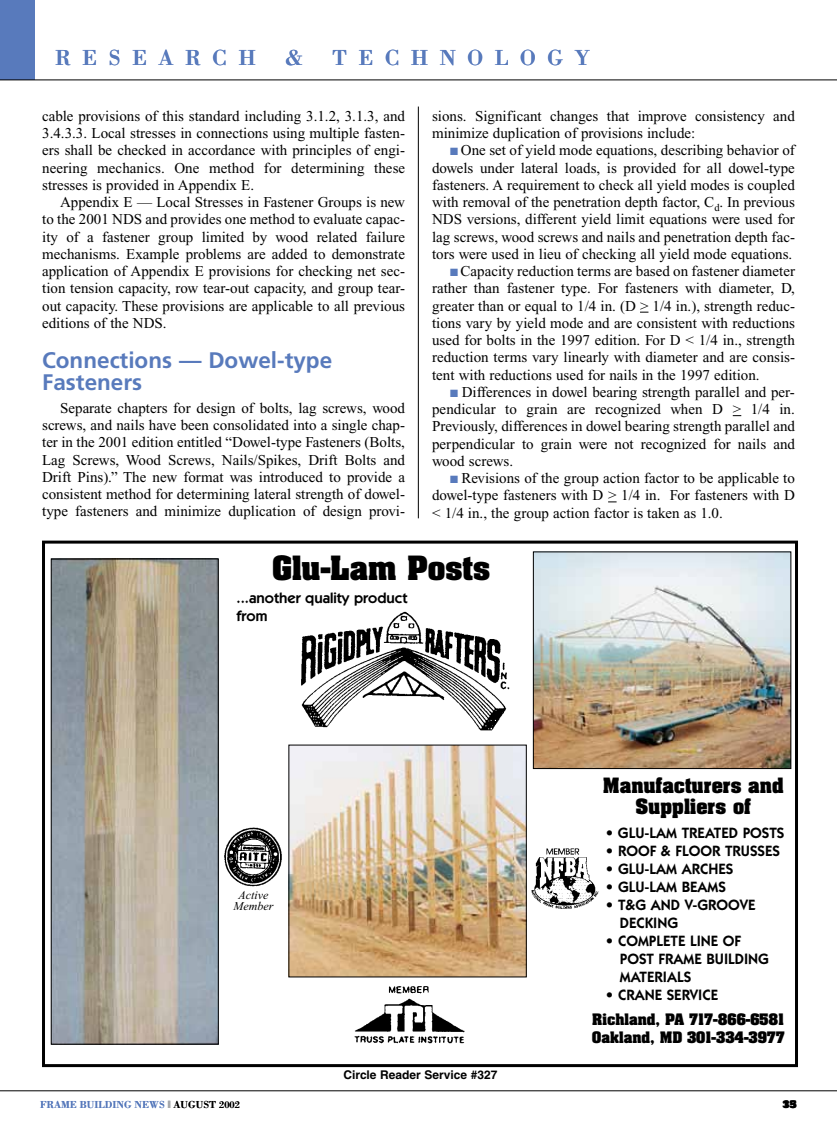
<style>
.page{position:relative;width:837px;height:1134px;background:#fff}
.page>*{position:absolute;margin:0;border:0;box-sizing:border-box;transform-origin:0 0}
.t1{font:700 28.5px "Aachen";color:#000}
.t2{font:700 22.5px/22.5px "Frutiger";color:#587abc}
.t3{font:22.5px "Bodoni";letter-spacing:.5em;color:#587abc}
.t4{font:700 18px/21px "Aachen";color:#000;text-align:center}
.t5{font:15px/17.2px "Times New Roman";color:#000;text-align:justify}
.t6{font:600 15px/18px "Itc Kabel";color:#000}
.t7{font:700 13.5px/18px "Aachen";color:#000}
.t8{font:700 12px "Helvetica";color:#000}
.t9{font:italic 12px/10.5px "Times New Roman";color:#000;text-align:center}
.t10{font:10.5px "Bodoni";color:#587abc}
.t11{font:10.5px "Bodoni";color:#000}
.t12{font:900 10.5px "Univers";color:#000}
.s1{color:#587abc}
.s2{color:#a7a9ac}
.s3{color:#000}
</style>
<div class="page">
<div style="left:0;top:0;width:34px;height:80px;background:#587abc"></div>
<hr style="left:0;top:80px;width:837px;height:1px;background:#000">
<hr style="left:0;top:1091px;width:837px;height:1px;background:#000">
<hr style="left:418px;top:107px;width:1px;height:411px;background:#000">
<div style="left:42px;top:541px;width:756px;height:526px;border:3px solid #000"></div>
<img style="left:53px;top:561px;width:164px;height:482px">
<div style="left:51px;top:559px;width:168px;height:486px;border:1px solid #000"></div>
<img style="left:301px;top:611px;width:209px;height:120px">
<img style="left:291px;top:747px;width:234px;height:228px">
<img style="left:535px;top:554px;width:254px;height:213px">
<div style="left:533px;top:552px;width:258px;height:217px;border:1px solid #000"></div>
<img style="left:224px;top:827px;width:58px;height:59px">
<img style="left:531px;top:848px;width:68px;height:61px">
<img style="left:354px;top:986px;width:111px;height:58px">
<h2 class="t3" style="left:55px;top:44px;width:203px">RESEARCH</h2>
<h2 class="t3" style="left:285px;top:44px;width:20px">&amp;</h2>
<h2 class="t3" style="left:332px;top:44px;width:259px">TECHNOLOGY</h2>
<p class="t5" style="left:42px;top:107px;width:365px">cable provisions of this standard including 3.1.2, 3.1.3, and 3.4.3.3. Local stresses in connections using multiple fasten&shy;ers shall be checked in accordance with principles of engi&shy;neering mechanics. One method for determining these stresses is provided in Appendix E.</p>
<p class="t5" style="left:42px;top:194px;width:364px;text-indent:18px">Appendix E — Local Stresses in Fastener Groups is new to the 2001 NDS and provides one method to evaluate capac&shy;ity of a fastener group limited by wood related failure mechanisms. Example problems are added to demonstrate application of Appendix E provisions for checking net sec&shy;tion tension capacity, row tear-out capacity, and group tear&shy;out capacity. These provisions are applicable to all previous editions of the NDS.</p>
<h2 class="t2" style="left:42px;top:349px;width:292px">Connections — Dowel-type<br>Fasteners</h2>
<p class="t5" style="left:42px;top:399px;width:364px;text-indent:18px">Separate chapters for design of bolts, lag screws, wood screws, and nails have been consolidated into a single chap&shy;ter in the 2001 edition entitled “Dowel-type Fasteners (Bolts, Lag Screws, Wood Screws, Nails/Spikes, Drift Bolts and Drift Pins).” The new format was introduced to provide a consistent method for determining lateral strength of dowel&shy;type fasteners and minimize duplication of design provi-</p>
<p class="t5" style="left:432px;top:107px;width:364px">sions. Significant changes that improve consistency and minimize duplication of provisions include:</p>
<p class="t5" style="left:432px;top:142px;width:364px;text-indent:18px"><span class="s1">■</span> One set of yield mode equations, describing behavior of dowels under lateral loads, is provided for all dowel-type fasteners. A requirement to check all yield modes is coupled with removal of the penetration depth factor, C<sub>d</sub>. In previous NDS versions, different yield limit equations were used for lag screws, wood screws and nails and penetration depth fac&shy;tors were used in lieu of checking all yield mode equations.</p>
<p class="t5" style="left:432px;top:263px;width:364px;text-indent:18px"><span class="s1">■</span> Capacity reduction terms are based on fastener diameter rather than fastener type. For fasteners with diameter, D, greater than or equal to 1/4 in. (D &gt; 1/4 in.), strength reduc&shy;tions vary by yield mode and are consistent with reductions used for bolts in the 1997 edition. For D &lt; 1/4 in., strength reduction terms vary linearly with diameter and are consis&shy;tent with reductions used for nails in the 1997 edition.</p>
<p class="t5" style="left:432px;top:383px;width:364px;text-indent:18px"><span class="s1">■</span> Differences in dowel bearing strength parallel and per&shy;pendicular to grain are recognized when D &gt; 1/4 in.<br>Previously, differences in dowel bearing strength parallel and perpendicular to grain were not recognized for nails and wood screws.</p>
<p class="t5" style="left:432px;top:470px;width:364px;text-indent:18px"><span class="s1">■</span> Revisions of the group action factor to be applicable to dowel-type fasteners with D &gt; 1/4 in. For fasteners with D &lt; 1/4 in., the group action factor is taken as 1.0.</p>
<h1 class="t1" style="left:272px;top:548px;width:220px">Glu-Lam Posts</h1>
<p class="t6" style="left:237px;top:589px;width:172px">...another quality product from</p>
<p class="t9" style="left:233px;top:890px;width:41px">Active<br>Member</p>
<p class="t8" style="left:344px;top:1067px;width:156px">Circle Reader Service #327</p>
<p class="t4" style="left:603px;top:774px;width:182px">Manufacturers and<br>Suppliers of</p>
<p class="t6" style="left:606px;top:824px;width:180px">• GLU-LAM TREATED POSTS</p>
<p class="t6" style="left:606px;top:842px;width:176px">• ROOF &amp; FLOOR TRUSSES</p>
<p class="t6" style="left:606px;top:860px;width:129px">• GLU-LAM ARCHES</p>
<p class="t6" style="left:606px;top:878px;width:121px">• GLU-LAM BEAMS</p>
<p class="t6" style="left:620px;top:896px;width:137px;text-indent:-14px">• T&amp;G AND V-GROOVE<br>DECKING</p>
<p class="t6" style="left:620px;top:932px;width:151px;text-indent:-14px">• COMPLETE LINE OF<br>POST FRAME BUILDING<br>MATERIALS</p>
<p class="t6" style="left:606px;top:986px;width:114px">• CRANE SERVICE</p>
<p class="t7" style="left:592px;top:1010px;width:194px">Richland, PA 717-866-6581<br>Oakland, MD 301-334-3977</p>
<p class="t10" style="left:40px;top:1099px;width:149px">FRAME BUILDING NEWS <span class="s2">❙</span> <span class="s3">AUGUST</span></p>
<p class="t11" style="left:219px;top:1099px;width:22px">2002</p>
<p class="t12" style="left:782px;top:1097px;width:16px">33</p>
<p class="t11" style="left:181px;top:1099px;width:9px">U</p>
<p class="t12" style="left:782px;top:1097px;width:16px">15</p>
</div>
